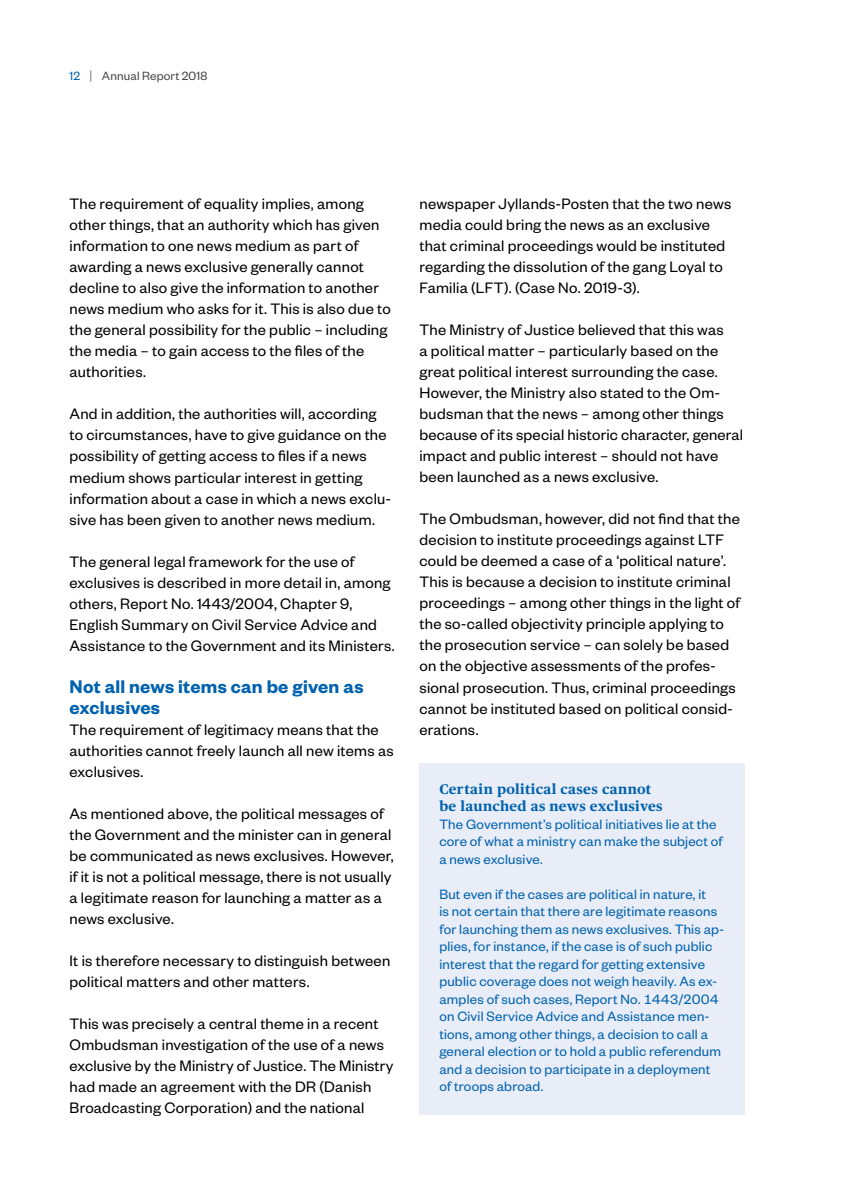
<style>
.page{position:relative;width:844px;height:1191px;background:#fff}
.page>*{position:absolute;margin:0;border:0;box-sizing:border-box;transform-origin:0 0}
.t1{font:20.12px/21px "Founders Grotesk Semibold 2";letter-spacing:.01em;color:#0062ae}
.t2{font:16.62px/21px "Founders Grotesk Regular 2";letter-spacing:.015em;color:#000}
.t3{font:14.88px/17.5px "Founders Grotesk Regular 2";letter-spacing:.015em;color:#0062ae}
.t4{font:700 14px/17.5px "Publico Text";letter-spacing:.025em;color:#0062ae}
.t5{font:13.12px "Founders Grotesk Regular 2";letter-spacing:.015em;color:#494948}
.s1{color:#0062ae}
.s2{font-family:"Publico Headline Bold 2"}
</style>
<div class="page">
<div style="left:419px;top:763px;width:325px;height:351px;background:#e9edf8"></div>
<p class="t5" style="left:69px;top:68px;width:139px"><span class="s1">12</span> <span class="s2">|</span> Annual Report 2018</p>
<p class="t2" style="left:69px;top:193px;width:323px">The requirement of equality implies, among other things, that an authority which has given information to one news medium as part of awarding a news exclusive generally cannot decline to also give the information to another news medium who asks for it. This is also due to the general possibility for the public – including the media – to gain access to the files of the authorities.</p>
<p class="t2" style="left:69px;top:403px;width:323px">And in addition, the authorities will, according to circumstances, have to give guidance on the possibility of getting access to files if a news medium shows particular interest in getting information about a case in which a news exclu&shy;sive has been given to another news medium.</p>
<p class="t2" style="left:69px;top:550px;width:326px">The general legal framework for the use of exclusives is described in more detail in, among others, Report No. 1443/2004, Chapter 9, English Summary on Civil Service Advice and Assistance to the Government and its Ministers.</p>
<p class="t1" style="left:69px;top:674px;width:295px">Not all news items can be given as exclusives</p>
<p class="t2" style="left:69px;top:718px;width:325px">The requirement of legitimacy means that the authorities cannot freely launch all new items as exclusives.</p>
<p class="t2" style="left:69px;top:802px;width:325px">As mentioned above, the political messages of the Government and the minister can in general be communicated as news exclusives. However, if it is not a political message, there is not usually a legitimate reason for launching a matter as a news exclusive.</p>
<p class="t2" style="left:69px;top:949px;width:322px">It is therefore necessary to distinguish between political matters and other matters.</p>
<p class="t2" style="left:69px;top:1012px;width:325px">This was precisely a central theme in a recent Ombudsman investigation of the use of a news exclusive by the Ministry of Justice. The Ministry had made an agreement with the DR (Danish Broadcasting Corporation) and the national</p>
<p class="t2" style="left:419px;top:193px;width:313px">newspaper Jyllands-Posten that the two news media could bring the news as an exclusive that criminal proceedings would be instituted regarding the dissolution of the gang Loyal to Familia (LFT). (Case No. 2019-3).</p>
<p class="t2" style="left:419px;top:319px;width:325px">The Ministry of Justice believed that this was<br>a political matter – particularly based on the great political interest surrounding the case.<br>However, the Ministry also stated to the Om&shy;budsman that the news – among other things because of its special historic character, general impact and public interest – should not have been launched as a news exclusive.</p>
<p class="t2" style="left:419px;top:508px;width:322px">The Ombudsman, however, did not find that the decision to institute proceedings against LTF could be deemed a case of a ‘political nature’.<br>This is because a decision to institute criminal proceedings – among other things in the light of the so-called objectivity principle applying to the prosecution service – can solely be based on the objective assessments of the profes&shy;sional prosecution. Thus, criminal proceedings cannot be instituted based on political consid&shy;erations.</p>
<p class="t4" style="left:439px;top:779px;width:225px">Certain political cases cannot be launched as news exclusives</p>
<p class="t3" style="left:439px;top:814px;width:285px">The Government’s political initiatives lie at the core of what a ministry can make the subject of a news exclusive.</p>
<p class="t3" style="left:439px;top:884px;width:286px">But even if the cases are political in nature, it<br>is not certain that there are legitimate reasons for launching them as news exclusives. This ap&shy;plies, for instance, if the case is of such public interest that the regard for getting extensive public coverage does not weigh heavily. As ex&shy;amples of such cases, Report No. 1443/2004 on Civil Service Advice and Assistance men&shy;tions, among other things, a decision to call a general election or to hold a public referendum and a decision to participate in a deployment of troops abroad.</p>
</div>
